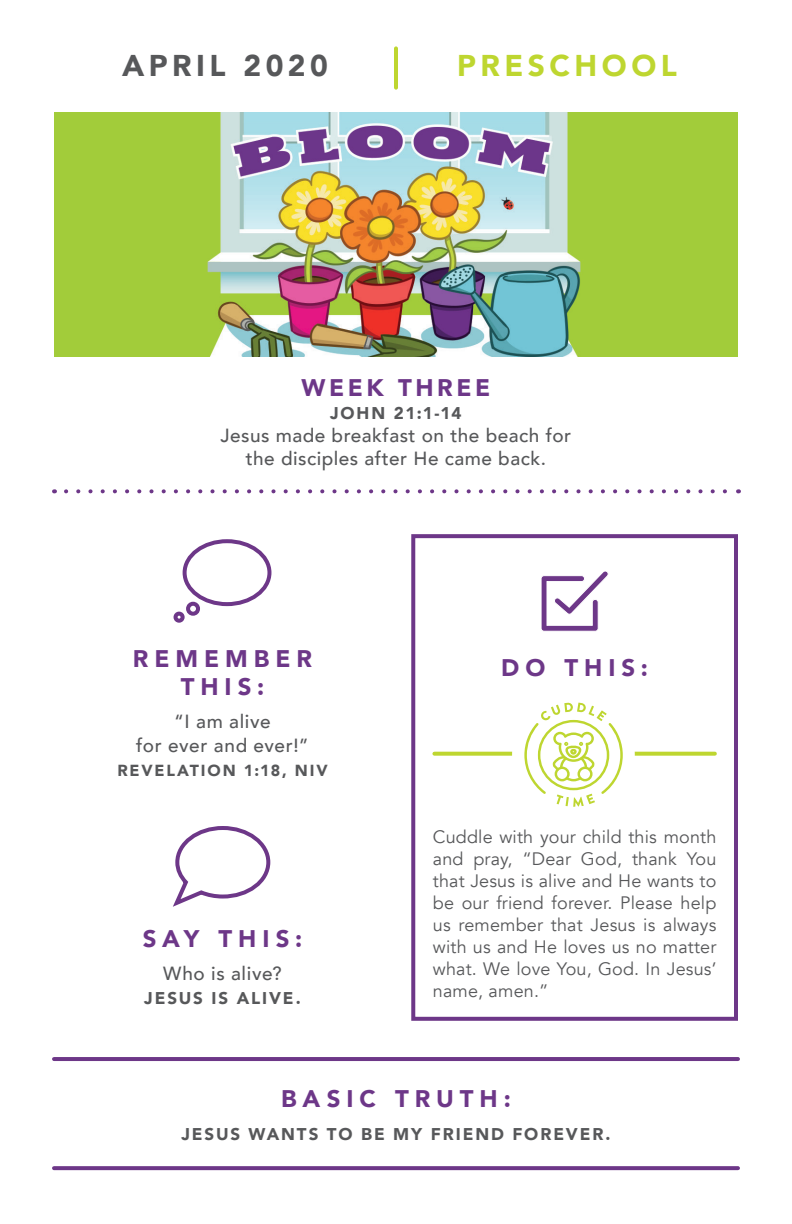
<style>
.page{position:relative;width:792px;height:1224px;background:#fff}
.page>*{position:absolute;margin:0;border:0;box-sizing:border-box;transform-origin:0 0}
.t1{font:900 30px "Avenir";letter-spacing:.15em;color:#57585a}
.t2{font:900 30px "Avenir";letter-spacing:.15em;color:#bed630}
.t3{font:900 24px/28px "Avenir";letter-spacing:.245em;color:#6d3788;text-align:center}
.t4{font:900 24px "Avenir";letter-spacing:.15em;color:#6d3788}
.t5{font:500 19px/23px "Avenir";letter-spacing:.025em;color:#57585a;text-align:center}
.t6{font:18px/22px "Avenir";letter-spacing:.01em;color:#57585a;text-align:justify}
.t7{font:900 17px "Avenir";letter-spacing:.11em;color:#57585a}
.t8{font:900 16px "Avenir";letter-spacing:.115em;color:#57585a}
</style>
<div class="page">
<svg style="left:66px;top:489px;width:661px;height:4px"></svg>
<svg style="left:541px;top:571px;width:67px;height:61px"></svg>
<div style="left:411px;top:534px;width:327px;height:487px;border:4px solid #6d3788"></div>
<div style="left:183px;top:539px;width:88px;height:67px;border:4px solid #6d3788;border-radius:50%"></div>
<div style="left:186px;top:602px;width:14px;height:14px;border:4px solid #6d3788;border-radius:50%"></div>
<div style="left:174px;top:612px;width:11px;height:11px;border:4px solid #6d3788;border-radius:50%"></div>
<svg style="left:173px;top:826px;width:98px;height:81px"></svg>
<svg style="left:434px;top:752px;width:281px;height:4px"></svg>
<div style="left:512px;top:694px;width:123px;height:122px;background:#fff;border-radius:50%"></div>
<svg style="left:524px;top:703px;width:99px;height:104px"></svg>
<svg style="left:54px;top:1166px;width:684px;height:4px;background:#723e8c"></svg>
<hr style="left:54px;top:1057px;width:684px;height:4px;background:#6d3788">
<hr style="left:394px;top:48px;width:4px;height:40px;background:#bed630">
<img style="left:54px;top:112px;width:684px;height:245px">
<h1 class="t1" style="left:122px;top:40px;width:207px">APRIL 2020</h1>
<h1 class="t2" style="left:457px;top:40px;width:221px">PRESCHOOL</h1>
<h2 class="t4" style="left:301px;top:368px;width:190px">WEEK THREE</h2>
<p class="t7" style="left:330px;top:399px;width:133px">JOHN 21:1-14</p>
<p class="t5" style="left:220px;top:423px;width:352px">Jesus made breakfast on the beach for the disciples after He came back.</p>
<h2 class="t3" style="left:133px;top:644px;width:181px">REMEMBER<br>THIS:</h2>
<p class="t5" style="left:136px;top:708px;width:174px;line-height:24px">“I am alive<br>for ever and ever!”</p>
<p class="t8" style="left:117px;top:757px;width:212px">REVELATION 1:18, NIV</p>
<h2 class="t3" style="left:143px;top:924px;width:161px">SAY THIS:</h2>
<p class="t5" style="left:163px;top:961px;width:120px">Who is alive?</p>
<p class="t7" style="left:144px;top:984px;width:158px">JESUS IS ALIVE.</p>
<h2 class="t3" style="left:501px;top:653px;width:148px">DO THIS:</h2>
<p class="t6" style="left:433px;top:826px;width:285px">Cuddle with your child this month and pray, “Dear God, thank You that Jesus is alive and He wants to be our friend forever. Please help us remember that Jesus is always with us and He loves us no matter what. We love You, God. In Jesus’ name, amen.”</p>
<h2 class="t3" style="left:281px;top:1084px;width:231px">BASIC TRUTH:</h2>
<p class="t7" style="left:181px;top:1120px;width:431px">JESUS WANTS TO BE MY FRIEND FOREVER.</p>
</div>
